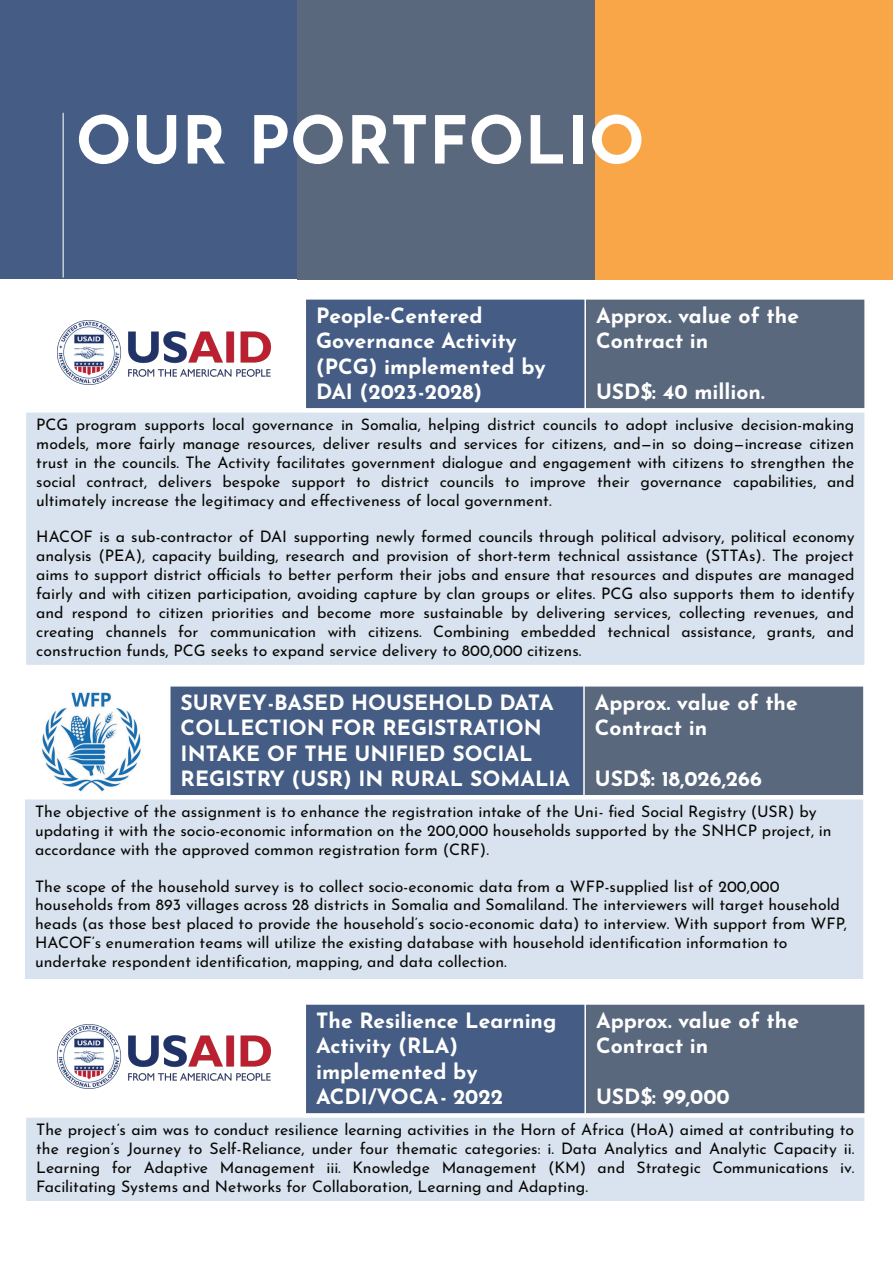
<style>
.page{position:relative;width:893px;height:1263px;background:#fff}
.page>*{position:absolute;margin:0;border:0;box-sizing:border-box;transform-origin:0 0}
.t1{font:700 65.85px "Josefin Sans";color:#fff}
.t2{font:700 21px/25.2px "Josefin Sans";color:#fff}
.t3{font:15.75px/18.9px "Josefin Sans";color:#080704;text-align:justify}
</style>
<div class="page">
<div style="left:305px;top:299px;width:280px;height:111px;background:#455d84"></div>
<div style="left:585px;top:299px;width:280px;height:111px;background:#59687d"></div>
<div style="left:25px;top:410px;width:840px;height:256px;background:#d8e3ef"></div>
<hr style="left:305px;top:298px;width:1px;height:115px;background:#fff">
<hr style="left:584px;top:298px;width:2px;height:115px;background:#fff">
<div style="left:25px;top:408px;width:841px;height:5px;background:#fff"></div>
<hr style="left:25px;top:298px;width:1px;height:368px;background:#fff">
<hr style="left:864px;top:298px;width:2px;height:368px;background:#fff">
<hr style="left:25px;top:298px;width:841px;height:2px;background:#fff">
<hr style="left:25px;top:665px;width:841px;height:1px;background:#fff">
<div style="left:0;top:0;width:298px;height:279px;background:#455d84"></div>
<div style="left:297px;top:0;width:298px;height:279px;background:#59687d"></div>
<div style="left:595px;top:0;width:298px;height:279px;background:#f9a648"></div>
<hr style="left:63px;top:113px;width:1px;height:164px;background:#fff">
<img style="left:57px;top:321px;width:213px;height:64px">
<img style="left:57px;top:1024px;width:213px;height:64px">
<div style="left:305px;top:1004px;width:280px;height:111px;background:#455d84"></div>
<div style="left:585px;top:1004px;width:280px;height:111px;background:#59687d"></div>
<div style="left:25px;top:1115px;width:840px;height:87px;background:#d8e3ef"></div>
<hr style="left:305px;top:1003px;width:1px;height:115px;background:#fff">
<hr style="left:584px;top:1003px;width:2px;height:115px;background:#fff">
<div style="left:25px;top:1113px;width:841px;height:5px;background:#fff"></div>
<hr style="left:25px;top:1003px;width:1px;height:199px;background:#fff">
<hr style="left:864px;top:1003px;width:2px;height:199px;background:#fff">
<hr style="left:25px;top:1003px;width:841px;height:2px;background:#fff">
<hr style="left:25px;top:1201px;width:841px;height:1px;background:#fff">
<div style="left:170px;top:686px;width:414px;height:111px;background:#455d84"></div>
<div style="left:584px;top:686px;width:280px;height:111px;background:#59687d"></div>
<div style="left:24px;top:797px;width:840px;height:183px;background:#d8e3ef"></div>
<hr style="left:583px;top:685px;width:2px;height:114px;background:#fff">
<hr style="left:23px;top:795px;width:842px;height:4px;background:#fff">
<hr style="left:23px;top:685px;width:2px;height:295px;background:#fff">
<hr style="left:863px;top:685px;width:2px;height:295px;background:#fff">
<hr style="left:23px;top:979px;width:842px;height:1px;background:#fff">
<img style="left:41px;top:692px;width:100px;height:100px">
<h1 class="t1" style="left:76px;top:114px;width:571px">OUR PORTFOLIO</h1>
<h2 class="t2" style="left:316px;top:305px;width:231px">People-Centered<br>Governance Activity (PCG) implemented by<br>DAI (2023-2028)</h2>
<p class="t3" style="left:36px;top:417px;width:820px">PCG program supports local governance in Somalia, helping district councils to adopt inclusive decision-making models, more fairly manage resources, deliver results and services for citizens, and—in so doing—increase citizen trust in the councils. The Activity facilitates government dialogue and engagement with citizens to strengthen the social contract, delivers bespoke support to district councils to improve their governance capabilities, and ultimately increase the legitimacy and effectiveness of local government.</p>
<p class="t3" style="left:36px;top:529px;width:820px">HACOF is a sub-contractor of DAI supporting newly formed councils through political advisory, political economy analysis (PEA), capacity building, research and provision of short-term technical assistance (STTAs). The project aims to support district officials to better perform their jobs and ensure that resources and disputes are managed fairly and with citizen participation, avoiding capture by clan groups or elites. PCG also supports them to identify and respond to citizen priorities and become more sustainable by delivering services, collecting revenues, and creating channels for communication with citizens. Combining embedded technical assistance, grants, and construction funds, PCG seeks to expand service delivery to 800,000 citizens.</p>
<h2 class="t2" style="left:596px;top:305px;width:205px">Approx. value of the<br>Contract in</h2>
<h2 class="t2" style="left:596px;top:381px;width:170px">USD$: 40 million.</h2>
<h2 class="t2" style="left:595px;top:692px;width:205px">Approx. value of the<br>Contract in</h2>
<h2 class="t2" style="left:595px;top:768px;width:169px">USD$: 18,026,266</h2>
<h2 class="t2" style="left:181px;top:692px;width:391px">SURVEY-BASED HOUSEHOLD DATA<br>COLLECTION FOR REGISTRATION<br>INTAKE OF THE UNIFIED SOCIAL<br>REGISTRY (USR) IN RURAL SOMALIA</h2>
<p class="t3" style="left:35px;top:803px;width:798px;text-align:left">The objective of the assignment is to enhance the registration intake of the Uni- fied Social Registry (USR) by updating it with the socio-economic information on the 200,000 households supported by the SNHCP project, in accordance with the approved common registration form (CRF).</p>
<p class="t3" style="left:35px;top:878px;width:813px;text-align:left">The scope of the household survey is to collect socio-economic data from a WFP-supplied list of 200,000 households from 893 villages across 28 districts in Somalia and Somaliland. The interviewers will target household heads (as those best placed to provide the household’s socio-economic data) to interview. With support from WFP, HACOF’s enumeration teams will utilize the existing database with household identification information to undertake respondent identification, mapping, and data collection.</p>
<h2 class="t2" style="left:316px;top:1010px;width:242px">The Resilience Learning<br>Activity (RLA) implemented by<br>ACDI/VOCA- 2022</h2>
<p class="t3" style="left:36px;top:1122px;width:820px">The project’s aim was to conduct resilience learning activities in the Horn of Africa (HoA) aimed at contributing to the region’s Journey to Self-Reliance, under four thematic categories: i. Data Analytics and Analytic Capacity ii.<br>Learning for Adaptive Management iii. Knowledge Management (KM) and Strategic Communications iv.<br>Facilitating Systems and Networks for Collaboration, Learning and Adapting.</p>
<h2 class="t2" style="left:596px;top:1010px;width:205px">Approx. value of the<br>Contract in</h2>
<h2 class="t2" style="left:596px;top:1086px;width:135px">USD$: 99,000</h2>
</div>
